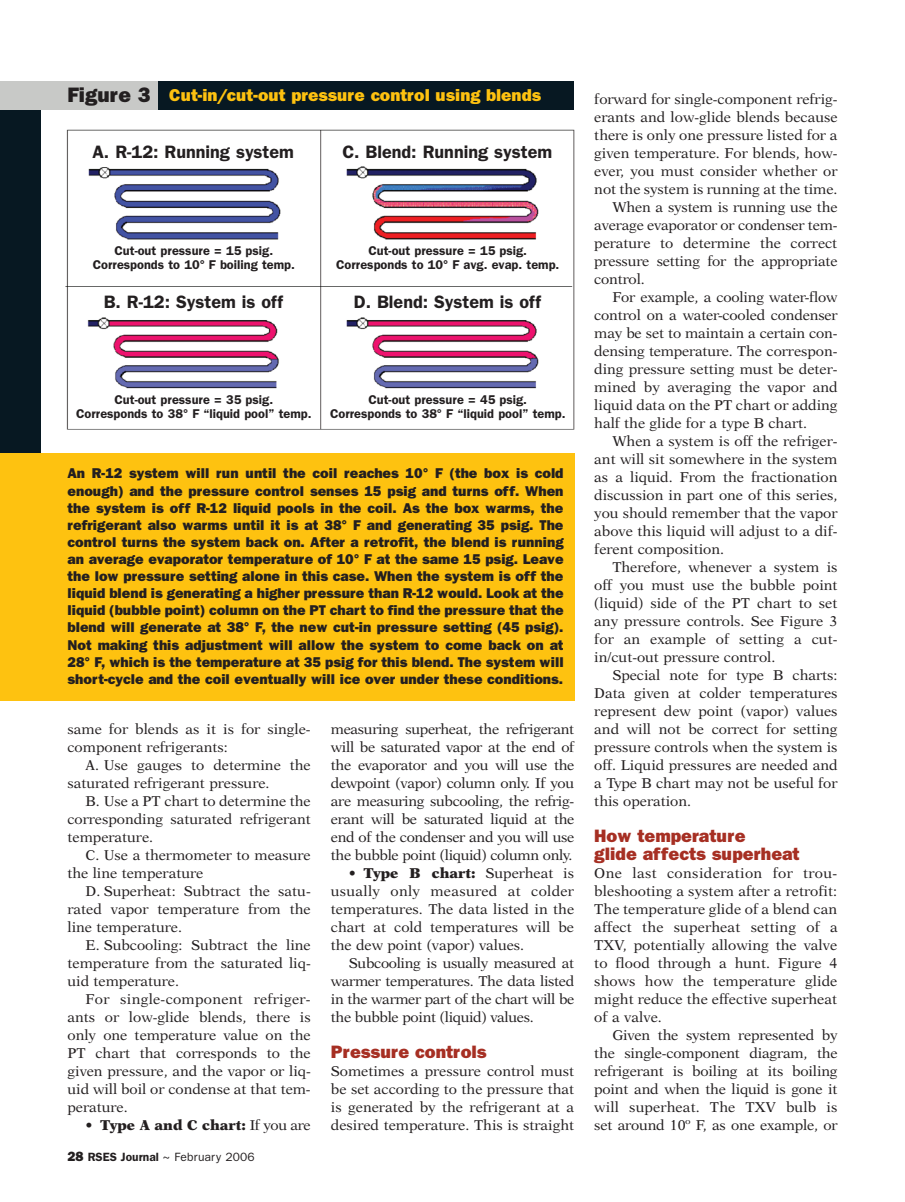
<style>
.page{position:relative;width:905px;height:1202px;background:#fff}
.page>*{position:absolute;margin:0;border:0;box-sizing:border-box;transform-origin:0 0}
.t1{font:800 21px "Franklin Gothic";color:#231f20}
.t2{font:600 18px "Franklin Gothic";color:#231f20}
.t3{font:800 18px/18px "Franklin Gothic";color:#a62f23}
.t4{font:800 17.25px "Franklin Gothic";color:#fec210}
.t5{font:14.25px/18px "New Aster";color:#231f20;text-align:justify}
.t6{font:800 14.25px/17.1px "Franklin Gothic";color:#231f20;text-align:justify}
.t7{font:900 14.25px "New Aster";color:#231f20}
.t8{font:600 12.75px/14.2px "Franklin Gothic";color:#231f20;text-align:center}
.t9{font:12px "Franklin Gothic";letter-spacing:.015em;color:#231f20}
.s1{font-weight:900}
.s2{font-weight:800;font-size:13.5px}
.s3{font-weight:600}
.s4{font-weight:400}
</style>
<div class="page">
<div style="left:0;top:95px;width:40px;height:364px;background:#071822"></div>
<div style="left:0;top:81px;width:170px;height:28px;background:#c8c9c7"></div>
<div style="left:0;top:453px;width:574px;height:247px;background:#fec210"></div>
<img style="left:65px;top:129px;width:510px;height:301px">
<div style="left:158px;top:81px;width:416px;height:28px;background:#071822"></div>
<div style="left:98px;top:140px;width:212px;height:26px;background:#fff"></div>
<div style="left:91px;top:290px;width:206px;height:24px;background:#fff"></div>
<div style="left:354px;top:291px;width:206px;height:24px;background:#fff"></div>
<div style="left:348px;top:140px;width:206px;height:24px;background:#fff"></div>
<div style="left:88px;top:246px;width:214px;height:34px;background:#fff"></div>
<div style="left:339px;top:246px;width:227px;height:34px;background:#fff"></div>
<div style="left:77px;top:392px;width:239px;height:33px;background:#fff"></div>
<div style="left:326px;top:392px;width:243px;height:33px;background:#fff"></div>
<h1 class="t1" style="left:68px;top:83px;width:85px">Figure 3</h1>
<p class="t4" style="left:169px;top:84px;width:373px">Cut-in/cut-out pressure control using blends</p>
<p class="t2" style="left:92px;top:141px;width:203px">A. R-12: Running system</p>
<p class="t2" style="left:342px;top:141px;width:211px">C. Blend: Running system</p>
<p class="t8" style="left:93px;top:243px;width:204px">Cut-out pressure = 15 psig.<br>Corresponds to 10° F boiling temp.</p>
<p class="t8" style="left:336px;top:243px;width:225px">Cut-out pressure = 15 psig.<br>Corresponds to 10° F avg. evap. temp.</p>
<p class="t2" style="left:104px;top:291px;width:180px">B. R-12: System is off</p>
<p class="t2" style="left:354px;top:291px;width:188px">D. Blend: System is off</p>
<p class="t8" style="left:76px;top:392px;width:237px">Cut-out pressure = 35 psig.<br>Corresponds to 38° F “liquid pool” temp.</p>
<p class="t8" style="left:330px;top:392px;width:237px">Cut-out pressure = 45 psig.<br>Corresponds to 38° F “liquid pool” temp.</p>
<p class="t6" style="left:67px;top:465px;width:497px">An R-12 system will run until the coil reaches 10° F (the box is cold enough) and the pressure control senses 15 psig and turns off. When the system is off R-12 liquid pools in the coil. As the box warms, the refrigerant also warms until it is at 38° F and generating 35 psig. The control turns the system back on. After a retrofit, the blend is running an average evaporator temperature of 10° F at the same 15 psig. Leave the low pressure setting alone in this case. When the system is off the liquid blend is generating a higher pressure than R-12 would. Look at the liquid (bubble point) column on the PT chart to find the pressure that the blend will generate at 38° F, the new cut-in pressure setting (45 psig).<br>Not making this adjustment will allow the system to come back on at 28° F, which is the temperature at 35 psig for this blend. The system will short-cycle and the coil eventually will ice over under these conditions.</p>
<p class="t5" style="left:331px;top:721px;width:245px">measuring superheat, the refrigerant will be saturated vapor at the end of the evaporator and you will use the dewpoint (vapor) column only. If you are measuring subcooling, the refrig&shy;erant will be saturated liquid at the end of the condenser and you will use the bubble point (liquid) column only.</p>
<p class="t5" style="left:331px;top:865px;width:245px;text-indent:18px">• <span class="s1">Type B chart:</span> Superheat is usually only measured at colder temperatures. The data listed in the chart at cold temperatures will be the dew point (vapor) values.</p>
<p class="t5" style="left:331px;top:955px;width:245px;text-indent:18px">Subcooling is usually measured at warmer temperatures. The data listed in the warmer part of the chart will be the bubble point (liquid) values.</p>
<p class="t3" style="left:331px;top:1042px;width:157px">Pressure controls</p>
<p class="t5" style="left:331px;top:1063px;width:245px">Sometimes a pressure control must be set according to the pressure that is generated by the refrigerant at a desired temperature. This is straight</p>
<p class="t9" style="left:68px;top:1150px;width:189px"><span class="s2">28</span> <span class="s3">RSES Journal</span> ~ February 2006</p>
<p class="t5" style="left:67px;top:721px;width:245px">same for blends as it is for single&shy;component refrigerants:</p>
<p class="t5" style="left:67px;top:757px;width:245px;text-indent:18px">A. Use gauges to determine the saturated refrigerant pressure.</p>
<p class="t5" style="left:67px;top:793px;width:245px;text-indent:18px">B. Use a PT chart to determine the corresponding saturated refrigerant temperature.</p>
<p class="t5" style="left:67px;top:847px;width:245px;text-indent:18px">C. Use a thermometer to measure the line temperature</p>
<p class="t5" style="left:67px;top:883px;width:245px;text-indent:18px">D. Superheat: Subtract the satu&shy;rated vapor temperature from the line temperature.</p>
<p class="t5" style="left:67px;top:937px;width:245px;text-indent:18px">E. Subcooling: Subtract the line temperature from the saturated liq&shy;uid temperature.</p>
<p class="t5" style="left:67px;top:991px;width:245px;text-indent:18px">For single-component refriger&shy;ants or low-glide blends, there is only one temperature value on the PT chart that corresponds to the given pressure, and the vapor or liq&shy;uid will boil or condense at that tem&shy;perature.</p>
<p class="t7" style="left:86px;top:1119px;width:227px"><span class="s4">•</span> Type A and C chart: <span class="s4">If you are</span></p>
<p class="t5" style="left:594px;top:91px;width:245px">forward for single-component refrig-</p>
<p class="t5" style="left:594px;top:109px;width:245px">erants and low-glide blends because</p>
<p class="t5" style="left:594px;top:127px;width:245px">there is only one pressure listed for a</p>
<p class="t5" style="left:594px;top:145px;width:245px">given temperature. For blends, how-</p>
<p class="t5" style="left:594px;top:163px;width:245px">ever, you must consider whether or</p>
<p class="t5" style="left:594px;top:181px;width:245px">not the system is running at the time.</p>
<p class="t5" style="left:612px;top:199px;width:227px">When a system is running use the</p>
<p class="t5" style="left:594px;top:217px;width:245px">average evaporator or condenser tem-</p>
<p class="t5" style="left:594px;top:235px;width:244px">perature to determine the correct</p>
<p class="t5" style="left:594px;top:253px;width:245px">pressure setting for the appropriate</p>
<p class="t5" style="left:594px;top:271px;width:52px">control.</p>
<p class="t5" style="left:612px;top:289px;width:227px">For example, a cooling water-flow</p>
<p class="t5" style="left:594px;top:307px;width:245px">control on a water-cooled condenser</p>
<p class="t5" style="left:594px;top:325px;width:245px">may be set to maintain a certain con-</p>
<p class="t5" style="left:594px;top:343px;width:245px">densing temperature. The correspon-</p>
<p class="t5" style="left:594px;top:361px;width:245px">ding pressure setting must be deter-</p>
<p class="t5" style="left:594px;top:379px;width:245px">mined by averaging the vapor and</p>
<p class="t5" style="left:594px;top:397px;width:245px">liquid data on the PT chart or adding</p>
<p class="t5" style="left:594px;top:415px;width:214px">half the glide for a type B chart.</p>
<p class="t5" style="left:612px;top:433px;width:227px">When a system is off the refriger-</p>
<p class="t5" style="left:594px;top:451px;width:245px">ant will sit somewhere in the system</p>
<p class="t5" style="left:594px;top:469px;width:245px">as a liquid. From the fractionation</p>
<p class="t5" style="left:594px;top:487px;width:245px">discussion in part one of this series,</p>
<p class="t5" style="left:594px;top:505px;width:245px">you should remember that the vapor</p>
<p class="t5" style="left:594px;top:523px;width:245px">above this liquid will adjust to a dif-</p>
<p class="t5" style="left:594px;top:541px;width:131px">ferent composition.</p>
<p class="t5" style="left:612px;top:559px;width:227px">Therefore, whenever a system is</p>
<p class="t5" style="left:594px;top:577px;width:245px">off you must use the bubble point</p>
<p class="t5" style="left:594px;top:595px;width:245px">(liquid) side of the PT chart to set</p>
<p class="t5" style="left:594px;top:613px;width:245px">any pressure controls. See Figure 3</p>
<p class="t5" style="left:594px;top:631px;width:245px">for an example of setting a cut-</p>
<p class="t5" style="left:594px;top:649px;width:182px">in/cut-out pressure control.</p>
<p class="t5" style="left:612px;top:667px;width:226px">Special note for type B charts:</p>
<p class="t5" style="left:594px;top:685px;width:245px">Data given at colder temperatures</p>
<p class="t5" style="left:594px;top:703px;width:245px">represent dew point (vapor) values</p>
<p class="t5" style="left:594px;top:721px;width:245px">and will not be correct for setting</p>
<p class="t5" style="left:594px;top:739px;width:245px">pressure controls when the system is</p>
<p class="t5" style="left:594px;top:757px;width:245px">off. Liquid pressures are needed and</p>
<p class="t5" style="left:594px;top:775px;width:245px">a Type B chart may not be useful for</p>
<p class="t5" style="left:594px;top:793px;width:98px">this operation.</p>
<p class="t3" style="left:594px;top:826px;width:207px">How temperature<br>glide affects superheat</p>
<p class="t5" style="left:594px;top:865px;width:245px">One last consideration for trou&shy;bleshooting a system after a retrofit:<br>The temperature glide of a blend can affect the superheat setting of a TXV, potentially allowing the valve to flood through a hunt. Figure 4 shows how the temperature glide might reduce the effective superheat of a valve.</p>
<p class="t5" style="left:594px;top:1027px;width:245px;text-indent:18px">Given the system represented by the single-component diagram, the refrigerant is boiling at its boiling point and when the liquid is gone it will superheat. The TXV bulb is set around 10º F, as one example, or</p>
</div>
